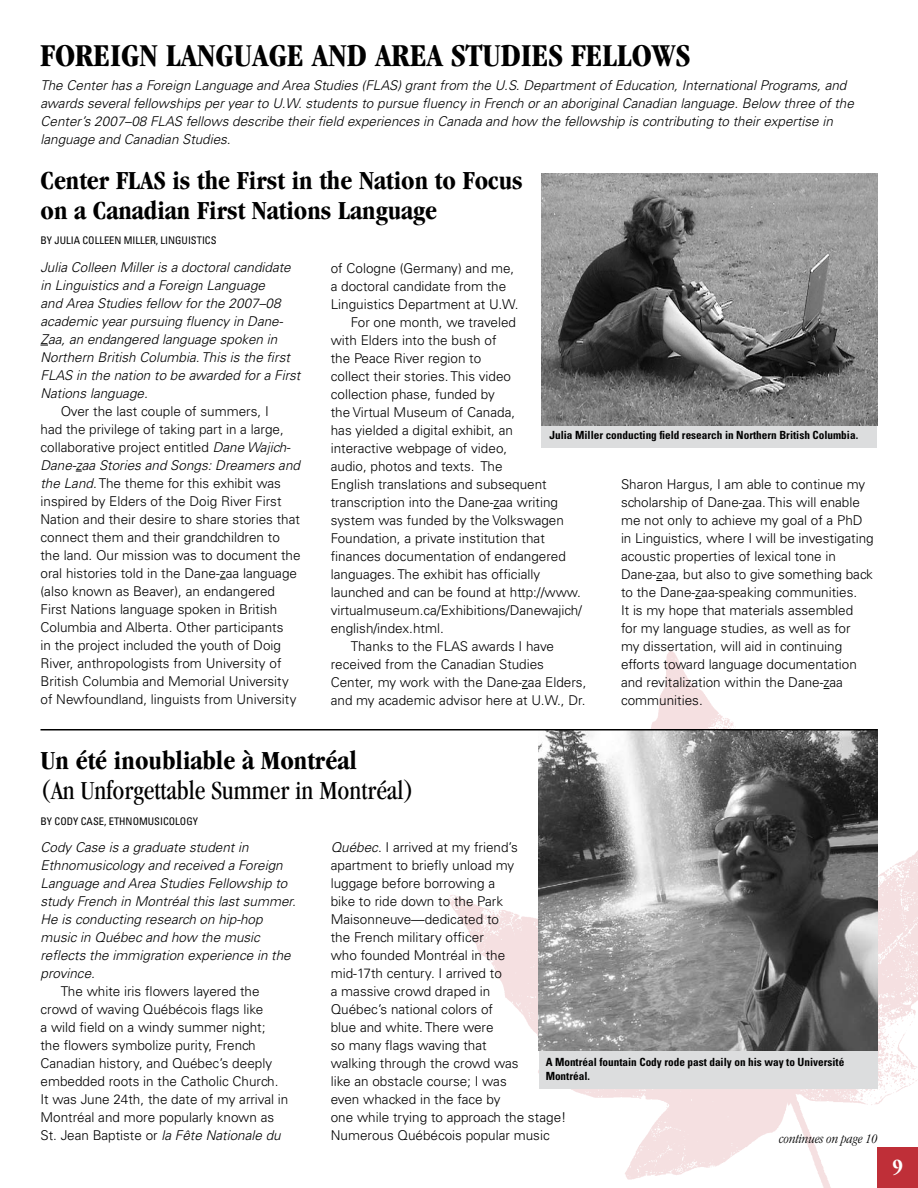
<style>
.page{position:relative;width:918px;height:1188px;background:#fff}
.page>*{position:absolute;margin:0;border:0;box-sizing:border-box;transform-origin:0 0}
.t1{font:700 condensed 33px "Garamond";color:#000}
.t2{font:700 condensed 27px/30px "Garamond";color:#000}
.t3{font:condensed 27px "Garamond";color:#000}
.t4{font:700 condensed 21px "Garamond";color:#fff}
.t5{font:300 13.5px/18px "Univers";color:#000}
.t6{font:italic 300 13.5px/18px "Univers";color:#000}
.t7{font:italic 300 condensed 13.5px "Garamond";color:#000}
.t8{font:700 condensed 11.25px/13.5px "Univers";color:#000}
.t9{font:condensed 10.5px "Univers";color:#000}
.s1{font-style:italic}
</style>
<div class="page">
<img style="left:432px;top:651px;width:486px;height:537px">
<div style="left:878px;top:1148px;width:40px;height:40px;background:#bf2f38"></div>
<div style="left:542px;top:382px;width:336px;height:66px;background:#dcddde"></div>
<img style="left:542px;top:173px;width:336px;height:252px">
<div style="left:539px;top:1023px;width:339px;height:65px;background:#dcddde"></div>
<img style="left:539px;top:730px;width:339px;height:320px">
<hr style="left:40px;top:729px;width:838px;height:1px;background:#000">
<h1 class="t1" style="left:40px;top:37px;width:651px">Forei gn Language and Area Studie s Fellows</h1>
<p class="t6" style="left:40px;top:77px;width:815px">The Center has a Foreign Language and Area Studies (FLAS) grant from the U.S. Department of Education, International Programs, and awards several fellowships per year to U.W. students to pursue fluency in French or an aboriginal Canadian language. Below three of the Center’s 2007–08 FLAS fellows describe their field experiences in Canada and how the fellowship is contributing to their expertise in language and Canadian Studies.</p>
<h2 class="t2" style="left:40px;top:165px;width:484px">Center FLAS is the First in the Nation to Focus on a Canadian First Nations Language</h2>
<p class="t9" style="left:40px;top:234px;width:178px">BY JULIA CO LLEEN M ILLER, LINGUISTICS</p>
<p class="t6" style="left:40px;top:258px;width:261px">Julia Colleen Miller is a doctoral candidate in Linguistics and a Foreign Language<br>and Area Studies fellow for the 2007–08 academic year pursuing fluency in Dane-Zaa, an endangered language spoken in Northern British Columbia. This is the first FLAS in the nation to be awarded for a First Nations language.</p>
<p class="t5" style="left:40px;top:402px;width:262px;text-indent:20px">Over the last couple of summers, I<br>had the privilege of taking part in a large, collaborative project entitled <span class="s1">Dane Wajich-Dane-zaa Stories and Songs: Dreamers and the Land</span>. The theme for this exhibit was inspired by Elders of the Doig River First Nation and their desire to share stories that connect them and their grandchildren to the land. Our mission was to document the oral histories told in the Dane-zaa language (also known as Beaver), an endangered First Nations language spoken in British Columbia and Alberta. Other participants<br>in the project included the youth of Doig River, anthropologists from University of British Columbia and Memorial University of Newfoundland, linguists from University</p>
<p class="t5" style="left:331px;top:259px;width:185px">of Cologne (Germany) and me,</p>
<p class="t5" style="left:331px;top:277px;width:177px">a doctoral candidate from the</p>
<p class="t5" style="left:331px;top:295px;width:189px">Linguistics Department at U.W.</p>
<p class="t5" style="left:351px;top:313px;width:167px">For one month, we traveled</p>
<p class="t5" style="left:331px;top:331px;width:167px">with Elders into the bush of</p>
<p class="t5" style="left:331px;top:349px;width:152px">the Peace River region to</p>
<p class="t5" style="left:331px;top:367px;width:182px">collect their stories. This video</p>
<p class="t5" style="left:331px;top:385px;width:166px">collection phase, funded by</p>
<p class="t5" style="left:331px;top:403px;width:186px">the Virtual Museum of Canada,</p>
<p class="t5" style="left:331px;top:421px;width:184px">has yielded a digital exhibit, an</p>
<p class="t5" style="left:331px;top:439px;width:178px">interactive webpage of video,</p>
<p class="t5" style="left:331px;top:457px;width:173px">audio, photos and texts. The</p>
<p class="t5" style="left:331px;top:475px;width:218px">English translations and subsequent</p>
<p class="t5" style="left:331px;top:493px;width:229px">transcription into the Dane-zaa writing</p>
<p class="t5" style="left:331px;top:511px;width:235px">system was funded by the Volkswagen</p>
<p class="t5" style="left:331px;top:529px;width:216px">Foundation, a private institution that</p>
<p class="t5" style="left:331px;top:547px;width:237px">finances documentation of endangered</p>
<p class="t5" style="left:331px;top:565px;width:211px">languages. The exhibit has officially</p>
<p class="t5" style="left:331px;top:583px;width:252px">launched and can be found at http://www.</p>
<p class="t5" style="left:331px;top:601px;width:253px">virtualmuseum.ca/Exhibitions/Danewajich/</p>
<p class="t5" style="left:331px;top:619px;width:115px">english/index.html.</p>
<p class="t5" style="left:351px;top:637px;width:205px">Thanks to the FLAS awards I have</p>
<p class="t5" style="left:331px;top:655px;width:215px">received from the Canadian Studies</p>
<p class="t5" style="left:331px;top:673px;width:257px">Center, my work with the Dane-zaa Elders,</p>
<p class="t5" style="left:331px;top:691px;width:256px">and my academic advisor here at U.W., Dr.</p>
<p class="t8" style="left:549px;top:428px;width:310px">Julia Miller conducting field research in Northern British Columbia.</p>
<p class="t5" style="left:621px;top:475px;width:254px">Sharon Hargus, I am able to continue my scholarship of Dane-zaa. This will enable me not only to achieve my goal of a PhD in Linguistics, where I will be investigating acoustic properties of lexical tone in Dane-zaa, but also to give something back to the Dane-zaa-speaking communities.<br>It is my hope that materials assembled<br>for my language studies, as well as for<br>my dissertation, will aid in continuing efforts toward language documentation and revitalization within the Dane-zaa communities.</p>
<h2 class="t2" style="left:40px;top:745px;width:318px">Un été inoubliable à Montréal</h2>
<h2 class="t3" style="left:40px;top:776px;width:375px">(An Unforgettable Summer in Montréal)</h2>
<p class="t9" style="left:40px;top:815px;width:147px">BY CODY CASE, ETHNOMUSICOLOGY</p>
<p class="t6" style="left:40px;top:838px;width:257px">Cody Case is a graduate student in Ethnomusicology and received a Foreign Language and Area Studies Fellowship to study French in Montréal this last summer.<br>He is conducting research on hip-hop music in Québec and how the music reflects the immigration experience in the province.</p>
<p class="t5" style="left:40px;top:982px;width:249px;text-indent:20px">The white iris flowers layered the crowd of waving Québécois flags like<br>a wild field on a windy summer night; the flowers symbolize purity, French Canadian history, and Québec’s deeply embedded roots in the Catholic Church.<br>It was June 24th, the date of my arrival in Montréal and more popularly known as St. Jean Baptiste or <span class="s1">la Fête Nationale du</span></p>
<p class="t5" style="left:331px;top:838px;width:237px"><span class="s1">Québec</span>. I arrived at my friend’s apartment to briefly unload my<br>luggage before borrowing a<br>bike to ride down to the Park<br>Maisonneuve—dedicated to<br>the French military officer<br>who founded Montréal in the<br>mid-17th century. I arrived to<br>a massive crowd draped in<br>Québec’s national colors of<br>blue and white. There were<br>so many flags waving that<br>walking through the crowd was<br>like an obstacle course; I was<br>even whacked in the face by<br>one while trying to approach the stage!<br>Numerous Québécois popular music</p>
<p class="t8" style="left:546px;top:1056px;width:300px">A Montréal fountain Cody rode past daily on his way to Université<br>Montréal.</p>
<p class="t7" style="left:779px;top:1131px;width:100px">continues on page 10</p>
<h3 class="t4" style="left:892px;top:1155px;width:12px">9</h3>
</div>
